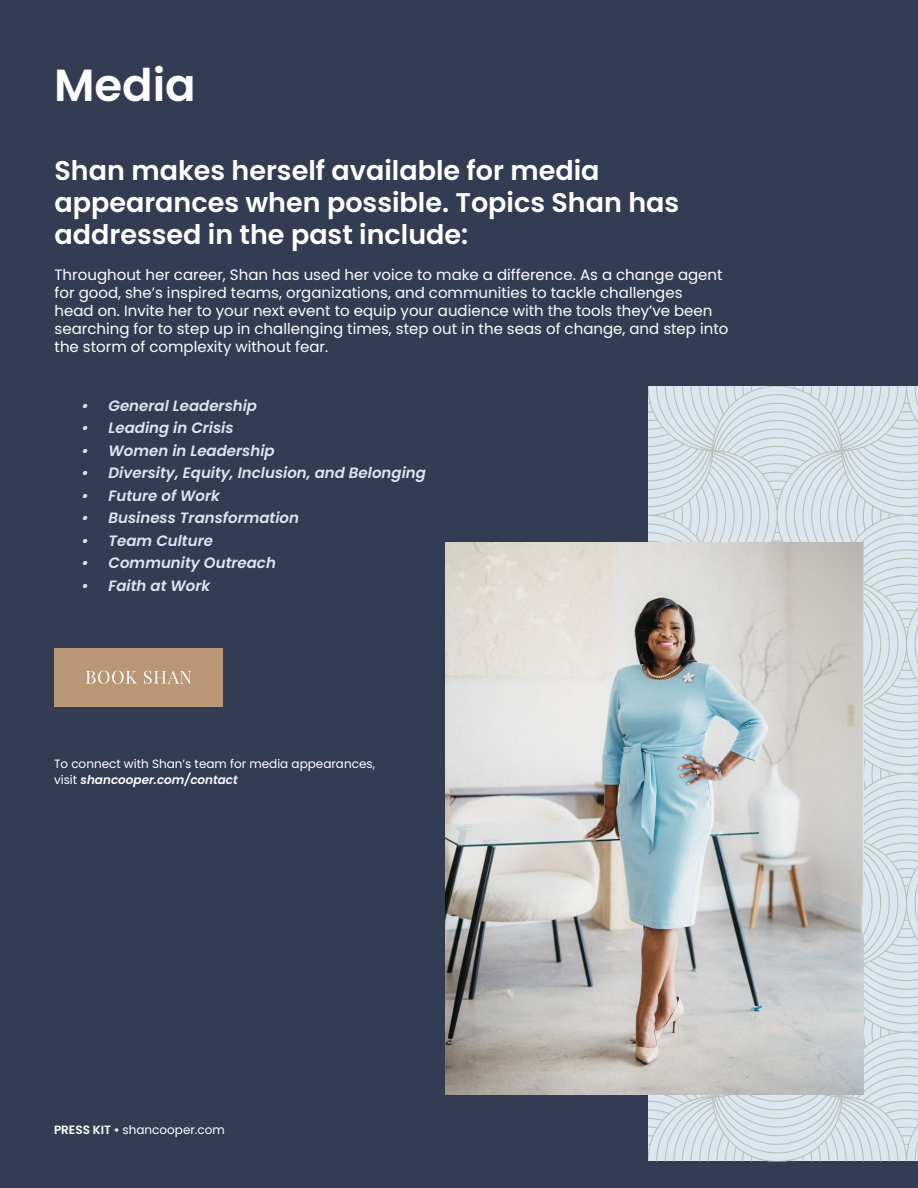
<style>
.page{position:relative;width:918px;height:1188px;background:#333c53}
.page>*{position:absolute;margin:0;border:0;box-sizing:border-box;transform-origin:0 0}
.t1{font:600 45px "Poppins";color:#fff}
.t2{font:600 27px/32.4px "Poppins";color:#fff}
.t3{font:15px/18px "Poppins";color:#fff}
.t4{font:italic 600 15px "Poppins";color:#dbe6ee}
.t5{font:12px/16.5px "Poppins";color:#fff}
.s1{font-weight:600;font-style:italic}
.s2{font-weight:600}
</style>
<div class="page">
<div style="left:55px;top:648px;width:168px;height:59px;background:#b99675"></div>
<svg style="left:86px;top:671px;width:105px;height:13px"></svg>
<svg style="left:648px;top:386px;width:270px;height:776px;background:#d5dfe4"></svg>
<img style="left:445px;top:543px;width:419px;height:551px">
<h1 class="t1" style="left:54px;top:59px;width:143px">Media</h1>
<h2 class="t2" style="left:55px;top:154px;width:626px">Shan makes herself available for media appearances when possible. Topics Shan has addressed in the past include:</h2>
<p class="t3" style="left:55px;top:266px;width:675px">Throughout her career, Shan has used her voice to make a difference. As a change agent for good, she’s inspired teams, organizations, and communities to tackle challenges<br>head on. Invite her to your next event to equip your audience with the tools they’ve been searching for to step up in challenging times, step out in the seas of change, and step into the storm of complexity without fear.</p>
<p class="t4" style="left:82px;top:397px;width:177px">• General Leadership</p>
<p class="t4" style="left:82px;top:419px;width:154px">• Leading in Crisis</p>
<p class="t4" style="left:82px;top:442px;width:195px">• Women in Leadership</p>
<p class="t4" style="left:82px;top:464px;width:346px">• Diversity, Equity, Inclusion, and Belonging</p>
<p class="t4" style="left:82px;top:487px;width:140px">• Future of Work</p>
<p class="t4" style="left:82px;top:509px;width:219px">• Business Transformation</p>
<p class="t4" style="left:82px;top:532px;width:133px">• Team Culture</p>
<p class="t4" style="left:82px;top:554px;width:196px">• Community Outreach</p>
<p class="t4" style="left:82px;top:577px;width:130px">• Faith at Work</p>
<p class="t5" style="left:54px;top:755px;width:323px">To connect with Shan’s team for media appearances, visit <span class="s1">shancooper.com/contact</span></p>
<p class="t5" style="left:54px;top:1122px;width:172px"><span class="s2">PRESS KIT •</span> shancooper.com</p>
</div>
